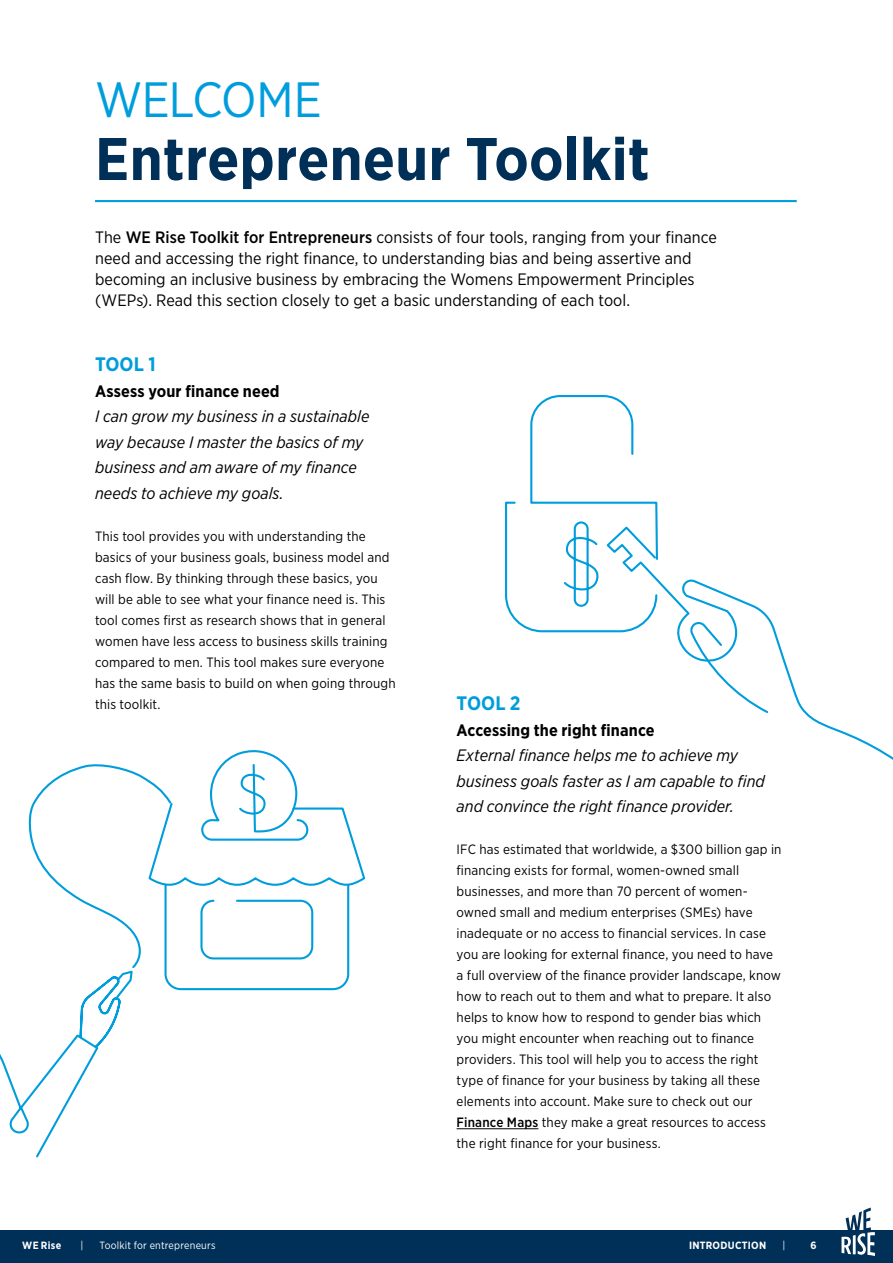
<style>
.page{position:relative;width:893px;height:1263px;background:#fff}
.page>*{position:absolute;margin:0;border:0;box-sizing:border-box;transform-origin:0 0}
.t1{font:700 60px "Gotham Narrow";letter-spacing:.005em;color:#003058}
.t2{font:49.5px "Gotham Narrow";letter-spacing:-.015em;color:#009ddc}
.t3{font:700 19.5px "Gotham Narrow";color:#009ddc}
.t4{font:16.5px/21px "Gotham Narrow";color:#000}
.t5{font:italic 16.5px/25.5px "Gotham Narrow";color:#000}
.t6{font:700 16.5px "Gotham Narrow";letter-spacing:.005em;color:#000}
.t7{font:13.5px/21px "Gotham Narrow";letter-spacing:.01em;color:#000}
.t8{font:10.5px "Gotham Narrow";letter-spacing:.02em;color:#fff}
.t9{font:700 10.5px "Gotham Narrow";letter-spacing:.025em;color:#fff}
.s1{font-weight:500}
</style>
<div class="page">
<hr style="left:95px;top:200px;width:702px;height:2px;background:#009ddc">
<hr style="left:457px;top:1128px;width:81px;height:1px;background:#000">
<svg style="left:0;top:829px;width:366px;height:329px"></svg>
<svg style="left:0;top:750px;width:350px;height:300px"></svg>
<svg style="left:505px;top:395px;width:153px;height:238px"></svg>
<svg style="left:605px;top:525px;width:288px;height:235px"></svg>
<div style="left:0;top:1230px;width:893px;height:33px;background:#003058"></div>
<svg style="left:841px;top:1207px;width:34px;height:49px"></svg>
<h2 class="t2" style="left:95px;top:69px;width:228px">WELCOME</h2>
<h1 class="t1" style="left:95px;top:120px;width:556px">Entrepreneur Toolkit</h1>
<p class="t4" style="left:95px;top:226px;width:623px">The <span class="s1">WE Rise Toolkit for Entrepreneurs</span> consists of four tools, ranging from your finance need and accessing the right finance, to understanding bias and being assertive and becoming an inclusive business by embracing the Womens Empowerment Principles (WEPs). Read this section closely to get a basic understanding of each tool.</p>
<h3 class="t3" style="left:95px;top:352px;width:62px">TOOL 1</h3>
<p class="t6" style="left:95px;top:380px;width:186px">Assess your finance need</p>
<p class="t5" style="left:95px;top:403px;width:276px">I can grow my business in a sustainable way because I master the basics of my business and am aware of my finance needs to achieve my goals.</p>
<p class="t7" style="left:95px;top:525px;width:302px">This tool provides you with understanding the basics of your business goals, business model and cash flow. By thinking through these basics, you will be able to see what your finance need is. This tool comes first as research shows that in general women have less access to business skills training compared to men. This tool makes sure everyone has the same basis to build on when going through this toolkit.</p>
<h3 class="t3" style="left:457px;top:691px;width:65px">TOOL 2</h3>
<p class="t6" style="left:457px;top:719px;width:199px">Accessing the right finance</p>
<p class="t5" style="left:457px;top:742px;width:310px">External finance helps me to achieve my business goals faster as I am capable to find and convince the right finance provider.</p>
<p class="t7" style="left:457px;top:839px;width:326px">IFC has estimated that worldwide, a $300 billion gap in financing exists for formal, women-owned small businesses, and more than 70 percent of women&shy;owned small and medium enterprises (SMEs) have inadequate or no access to financial services. In case you are looking for external finance, you need to have a full overview of the finance provider landscape, know how to reach out to them and what to prepare. It also helps to know how to respond to gender bias which you might encounter when reaching out to finance providers. This tool will help you to access the right type of finance for your business by taking all these elements into account. Make sure to check out our <span class="s1">Finance Maps</span> they make a great resources to access the right finance for your business.</p>
<p class="t9" style="left:22px;top:1238px;width:40px">WE Rise</p>
<p class="t8" style="left:80px;top:1238px;width:4px">|</p>
<p class="t8" style="left:100px;top:1238px;width:117px">Toolkit for entrepreneurs</p>
<p class="t9" style="left:689px;top:1238px;width:79px">INTRODUCTION</p>
<p class="t8" style="left:782px;top:1238px;width:4px">|</p>
<p class="t9" style="left:811px;top:1238px;width:8px">6</p>
</div>
